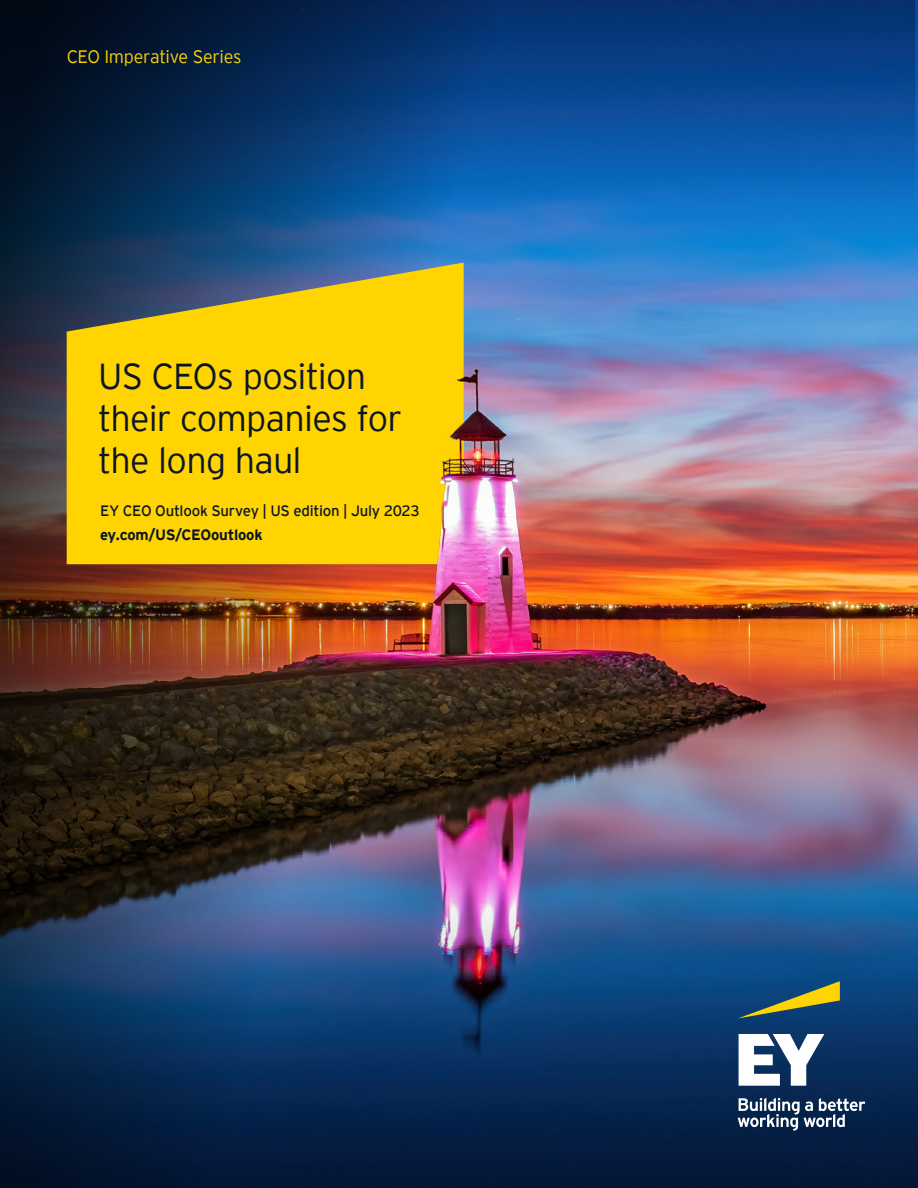
<style>
.page{position:relative;width:918px;height:1188px;background:#fff}
.page>*{position:absolute;margin:0;border:0;box-sizing:border-box;transform-origin:0 0}
.t1{font:300 36px/42px "EY Interstate";letter-spacing:-.025em;color:#0a1627}
.t2{font:300 18px "EY Interstate";letter-spacing:-.015em;color:#ffd400}
.t3{font:15px "EY Interstate";letter-spacing:-.015em;color:#0a1627}
.t4{font:700 15px "EY Interstate";letter-spacing:-.015em;color:#0a1627}
</style>
<div class="page">
<img style="left:680px;top:0;width:238px;height:891px">
<svg style="left:680px;top:891px;width:238px;height:297px;background:#0c3b6d"></svg>
<div style="left:0;top:0;width:914px;height:208px;background:linear-gradient(to bottom,#052b69,#0e70c9)"></div>
<img style="left:0;top:0;width:680px;height:1188px">
<svg style="left:67px;top:263px;width:397px;height:301px;background:#e6c311"></svg>
<svg style="left:738px;top:981px;width:102px;height:37px;background:#49675b"></svg>
<svg style="left:738px;top:1034px;width:127px;height:97px"></svg>
<p class="t2" style="left:67px;top:44px;width:176px">CEO Imperative Series</p>
<p class="t1" style="left:98px;top:354px;width:305px">US CEOs position their companies for the long haul</p>
<p class="t3" style="left:100px;top:500px;width:321px">EY CEO Outlook Survey | US edition | July 2023</p>
<p class="t4" style="left:100px;top:524px;width:164px">ey.com/US/CEOoutlook</p>
</div>
